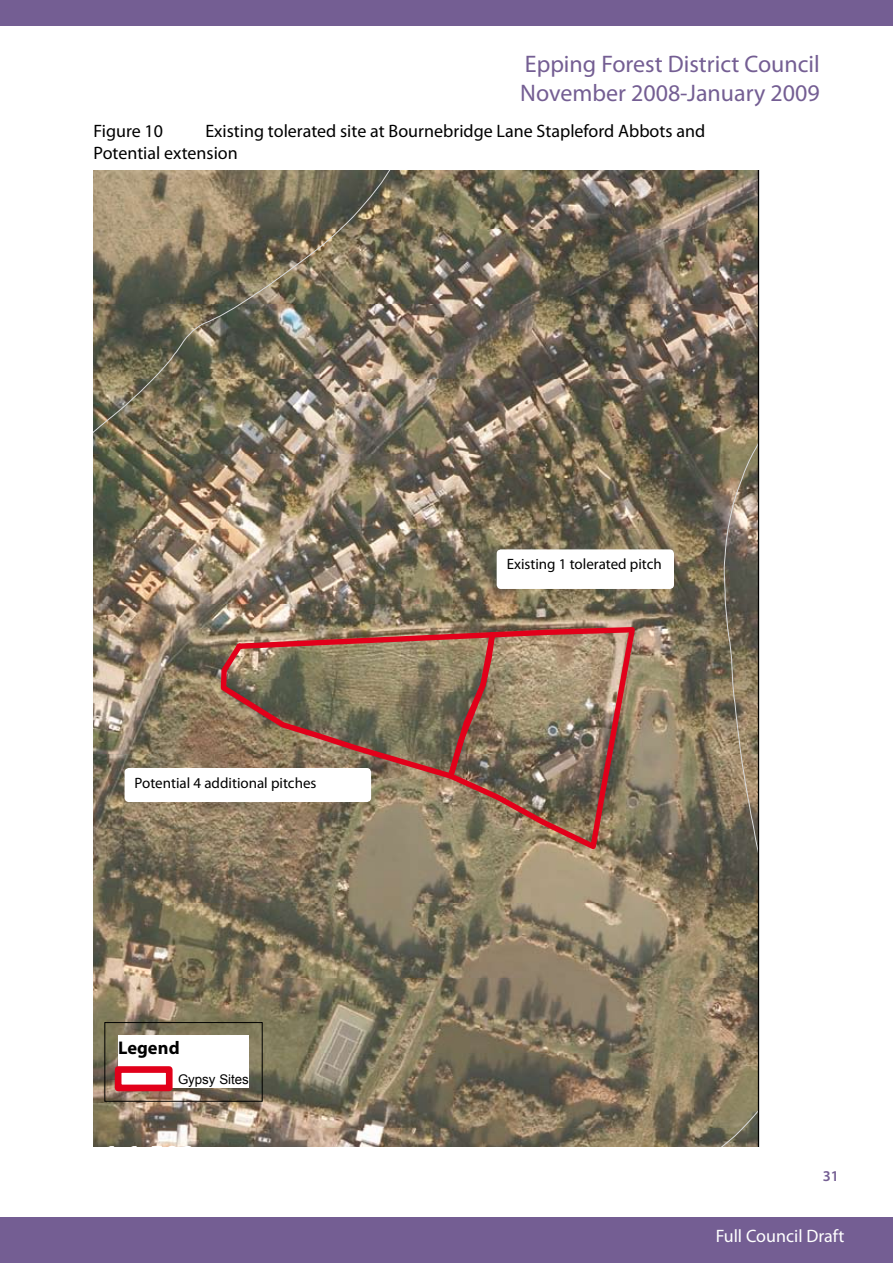
<style>
.page{position:relative;width:893px;height:1263px;background:#fff}
.page>*{position:absolute;margin:0;border:0;box-sizing:border-box;transform-origin:0 0}
.t1{font:24px/28.8px "Myriad Pro";color:#745e93}
.t2{font:700 18.45px "Myriad Pro";letter-spacing:.005em;color:#000}
.t3{font:18px/21.6px "Myriad Pro";color:#000}
.t4{font:18px "Myriad Pro";color:#fff}
.t5{font:15px "Myriad Pro";color:#000}
.t6{font:600 15px "Myriad Pro";color:#745e93}
.t7{font:13.35px "Arial";letter-spacing:-.005em;color:#000}
</style>
<div class="page">
<div style="left:0;top:0;width:893px;height:26px;background:#745e93"></div>
<div style="left:0;top:1217px;width:893px;height:46px;background:#745e93"></div>
<img style="left:94px;top:170px;width:665px;height:976px">
<div style="left:118px;top:1036px;width:131px;height:52px;background:#fff"></div>
<div style="left:115px;top:1066px;width:58px;height:25px;border:7px solid #e2001a"></div>
<div style="left:105px;top:1022px;width:158px;height:79px;border:1px solid #000"></div>
<div style="left:497px;top:549px;width:177px;height:40px;background:#fff;border-radius:4px"></div>
<div style="left:125px;top:768px;width:246px;height:34px;background:#fff;border-radius:4px"></div>
<h1 class="t1" style="left:520px;top:49px;width:301px">Epping Forest District Council<br>November 2008-January 2009</h1>
<p class="t3" style="left:94px;top:120px;width:613px;text-indent:112px">Existing tolerated site at Bournebridge Lane Stapleford Abbots and<br>Potential extension</p>
<p class="t3" style="left:94px;top:120px;width:71px">Figure 10</p>
<p class="t5" style="left:135px;top:773px;width:183px">Potential 4 additional pitches</p>
<p class="t2" style="left:118px;top:1036px;width:63px">Legend</p>
<p class="t7" style="left:178px;top:1070px;width:72px">Gypsy Sites</p>
<p class="t5" style="left:507px;top:555px;width:157px">Existing 1 tolerated pitch</p>
<p class="t6" style="left:823px;top:1166px;width:18px">31</p>
<p class="t4" style="left:716px;top:1225px;width:130px">Full Council Draft</p>
</div>
